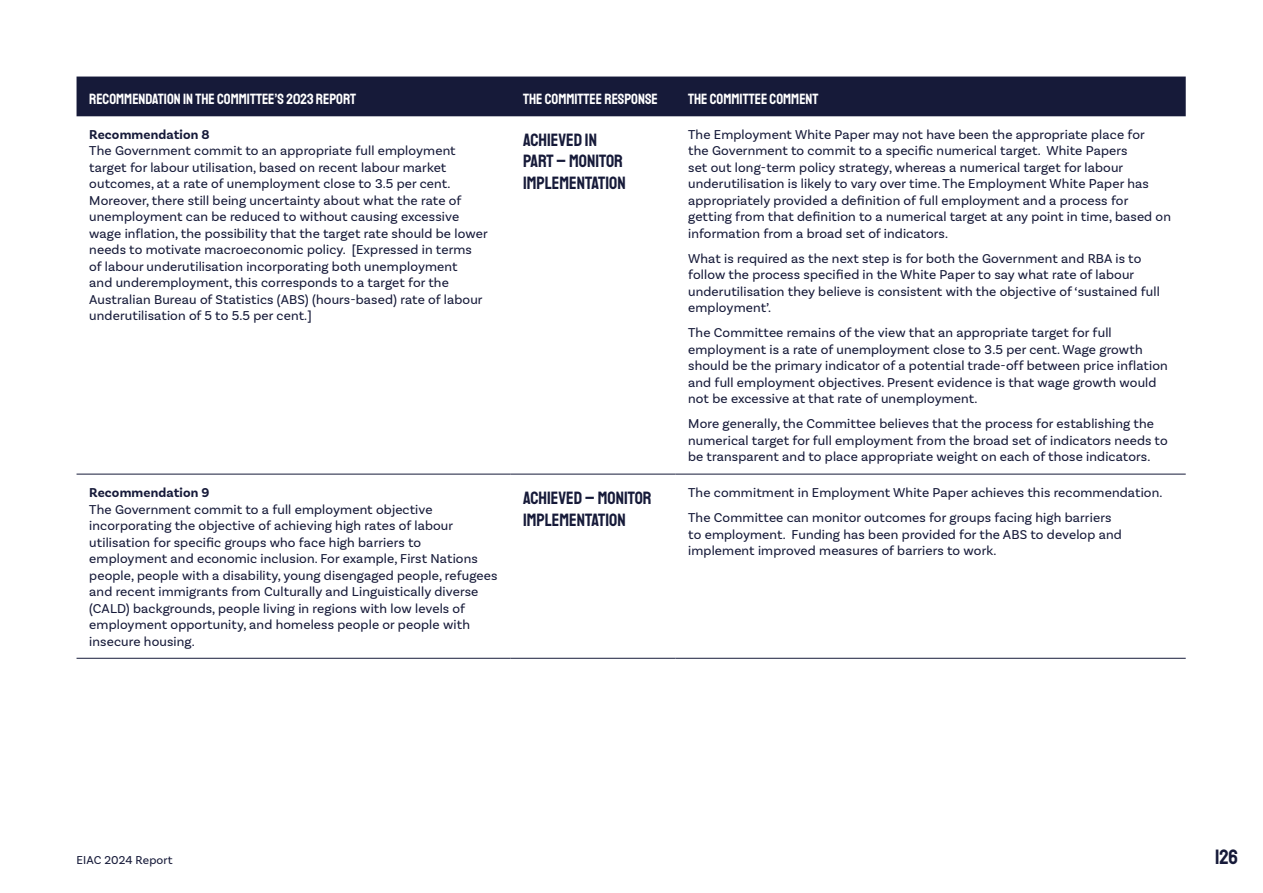
<style>
.page{position:relative;width:1263px;height:893px;background:#fff}
.page>*{position:absolute;margin:0;border:0;box-sizing:border-box;transform-origin:0 0}
.t1{font:21px "Staatliches";color:#161a39}
.Table_Figure_Heading__p{font:18px/21.6px "Staatliches";color:#161a39}
.Quote_caption_table__p{font:15px "Staatliches";color:#fff}
.Table_body{font:13.5px/16.5px "Basic Sans";letter-spacing:.01em;color:#161a39}
.t2{font:12px "Basic Sans";letter-spacing:.01em;color:#161a39}
.s1{font-weight:700}
</style>
<div class="page">
<div style="left:77px;top:77px;width:1109px;height:39px;background:#161a39"></div>
<hr style="left:77px;top:474px;width:433px;height:1px;background:#161a39">
<hr style="left:510px;top:474px;width:165px;height:1px;background:#161a39">
<hr style="left:675px;top:474px;width:511px;height:1px;background:#161a39">
<hr style="left:77px;top:658px;width:433px;height:1px;background:#161a39">
<hr style="left:510px;top:658px;width:165px;height:1px;background:#161a39">
<hr style="left:675px;top:658px;width:511px;height:1px;background:#161a39">
<p class="Quote_caption_table__p" style="left:89px;top:88px;width:268px">RECOMMENDATION IN THE COMMITTEE’S 2023 REPORT</p>
<p class="Quote_caption_table__p" style="left:523px;top:88px;width:136px">THE COMMITTEE RESPONSE</p>
<p class="Quote_caption_table__p" style="left:688px;top:88px;width:132px">THE COMMITTEE COMMENT</p>
<p class="Table_body" style="left:89px;top:126px;width:400px"><span class="s1">Recommendation 8<br></span>The Government commit to an appropriate full employment target for labour utilisation, based on recent labour market outcomes, at a rate of unemployment close to 3.5 per cent.<br>Moreover, there still being uncertainty about what the rate of unemployment can be reduced to without causing excessive wage inflation, the possibility that the target rate should be lower needs to motivate macroeconomic policy. [Expressed in terms of labour underutilisation incorporating both unemployment<br>and underemployment, this corresponds to a target for the Australian Bureau of Statistics (ABS) (hours-based) rate of labour underutilisation of 5 to 5.5 per cent.]</p>
<p class="Table_Figure_Heading__p" style="left:523px;top:129px;width:104px">ACHIEVED IN<br>PART – MONITOR<br>IMPLEMENTATION</p>
<p class="Table_body" style="left:688px;top:126px;width:484px">The Employment White Paper may not have been the appropriate place for<br>the Government to commit to a specific numerical target. White Papers<br>set out long-term policy strategy, whereas a numerical target for labour underutilisation is likely to vary over time. The Employment White Paper has appropriately provided a definition of full employment and a process for getting from that definition to a numerical target at any point in time, based on information from a broad set of indicators.</p>
<p class="Table_body" style="left:688px;top:250px;width:473px">What is required as the next step is for both the Government and RBA is to follow the process specified in the White Paper to say what rate of labour underutilisation they believe is consistent with the objective of ‘sustained full employment’.</p>
<p class="Table_body" style="left:688px;top:324px;width:481px">The Committee remains of the view that an appropriate target for full employment is a rate of unemployment close to 3.5 per cent. Wage growth should be the primary indicator of a potential trade-off between price inflation and full employment objectives. Present evidence is that wage growth would not be excessive at that rate of unemployment.</p>
<p class="Table_body" style="left:688px;top:415px;width:481px">More generally, the Committee believes that the process for establishing the numerical target for full employment from the broad set of indicators needs to be transparent and to place appropriate weight on each of those indicators.</p>
<p class="Table_body" style="left:89px;top:484px;width:410px"><span class="s1">Recommendation 9<br></span>The Government commit to a full employment objective incorporating the objective of achieving high rates of labour utilisation for specific groups who face high barriers to employment and economic inclusion. For example, First Nations people, people with a disability, young disengaged people, refugees and recent immigrants from Culturally and Linguistically diverse (CALD) backgrounds, people living in regions with low levels of employment opportunity, and homeless people or people with insecure housing.</p>
<p class="Table_Figure_Heading__p" style="left:523px;top:487px;width:130px">ACHIEVED – MONITOR<br>IMPLEMENTATION</p>
<p class="Table_body" style="left:688px;top:484px;width:476px">The commitment in Employment White Paper achieves this recommendation.</p>
<p class="Table_body" style="left:688px;top:509px;width:435px">The Committee can monitor outcomes for groups facing high barriers to employment. Funding has been provided for the ABS to develop and implement improved measures of barriers to work.</p>
<p class="t2" style="left:77px;top:853px;width:98px">EIAC 2024 Report</p>
<h1 class="t1" style="left:1215px;top:843px;width:25px">126</h1>
</div>
